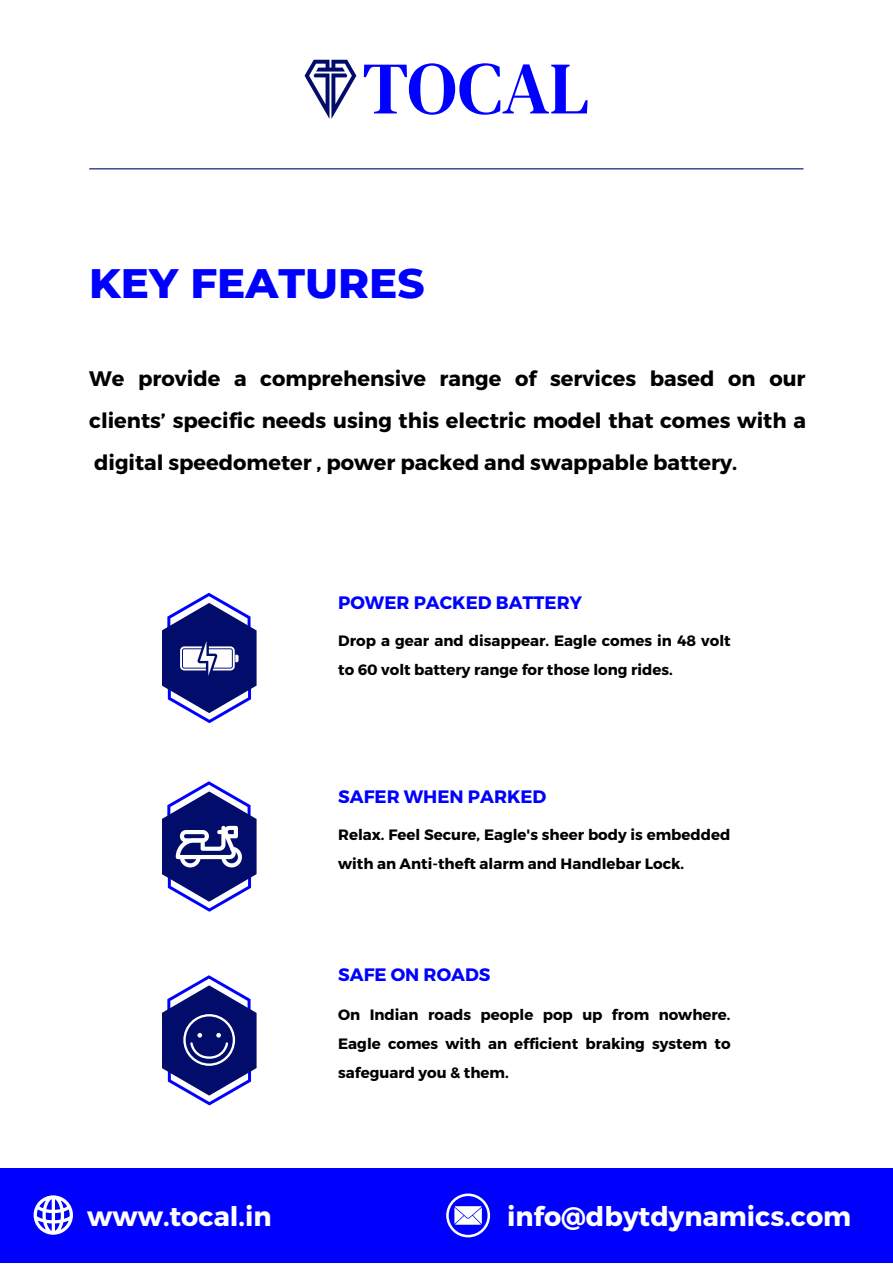
<style>
.page{position:relative;width:893px;height:1264px;background:#fff}
.page>*{position:absolute;margin:0;border:0;box-sizing:border-box;transform-origin:0 0}
.t1{font:800 42px "Montserrat";color:#00f}
.t2{font:700 27px "Montserrat";color:#fff}
.t3{font:700 21px/41.5px "Montserrat";color:#000;text-align:justify}
.t4{font:700 18px "Montserrat";color:#00f}
.t5{font:700 15px/29.2px "Montserrat";color:#000}
</style>
<div class="page">
<hr style="left:89px;top:168px;width:714px;height:1px;background:#020c6a">
<div style="left:0;top:1167px;width:892px;height:95px;background:#00f"></div>
<svg style="left:34px;top:1195px;width:39px;height:39px"></svg>
<svg style="left:446px;top:1193px;width:44px;height:44px"></svg>
<svg style="left:364px;top:63px;width:223px;height:52px"></svg>
<svg style="left:304px;top:60px;width:52px;height:59px"></svg>
<svg style="left:162px;top:592px;width:94px;height:131px"></svg>
<svg style="left:162px;top:781px;width:94px;height:130px"></svg>
<svg style="left:162px;top:975px;width:94px;height:130px"></svg>
<p class="t1" style="left:89px;top:257px;width:337px">KEY FEATURES</p>
<p class="t3" style="left:89px;top:357px;width:718px">We provide a comprehensive range of services based on our clients’ specific needs using this electric model that comes with a digital speedometer , power packed and swappable battery.</p>
<p class="t4" style="left:338px;top:591px;width:245px">POWER PACKED BATTERY</p>
<p class="t5" style="left:338px;top:625px;width:394px">Drop a gear and disappear. Eagle comes in 48 volt to 60 volt battery range for those long rides.</p>
<p class="t4" style="left:338px;top:785px;width:210px">SAFER WHEN PARKED</p>
<p class="t5" style="left:338px;top:819px;width:394px">Relax. Feel Secure, Eagle's sheer body is embedded with an Anti-theft alarm and Handlebar Lock.</p>
<p class="t4" style="left:338px;top:963px;width:154px">SAFE ON ROADS</p>
<p class="t5" style="left:338px;top:999px;width:394px;text-align:justify">On Indian roads people pop up from nowhere.<br>Eagle comes with an efficient braking system to safeguard you &amp; them.</p>
<p class="t2" style="left:87px;top:1198px;width:186px">www.tocal.in</p>
<p class="t2" style="left:507px;top:1198px;width:345px">info@dbytdynamics.com</p>
</div>
